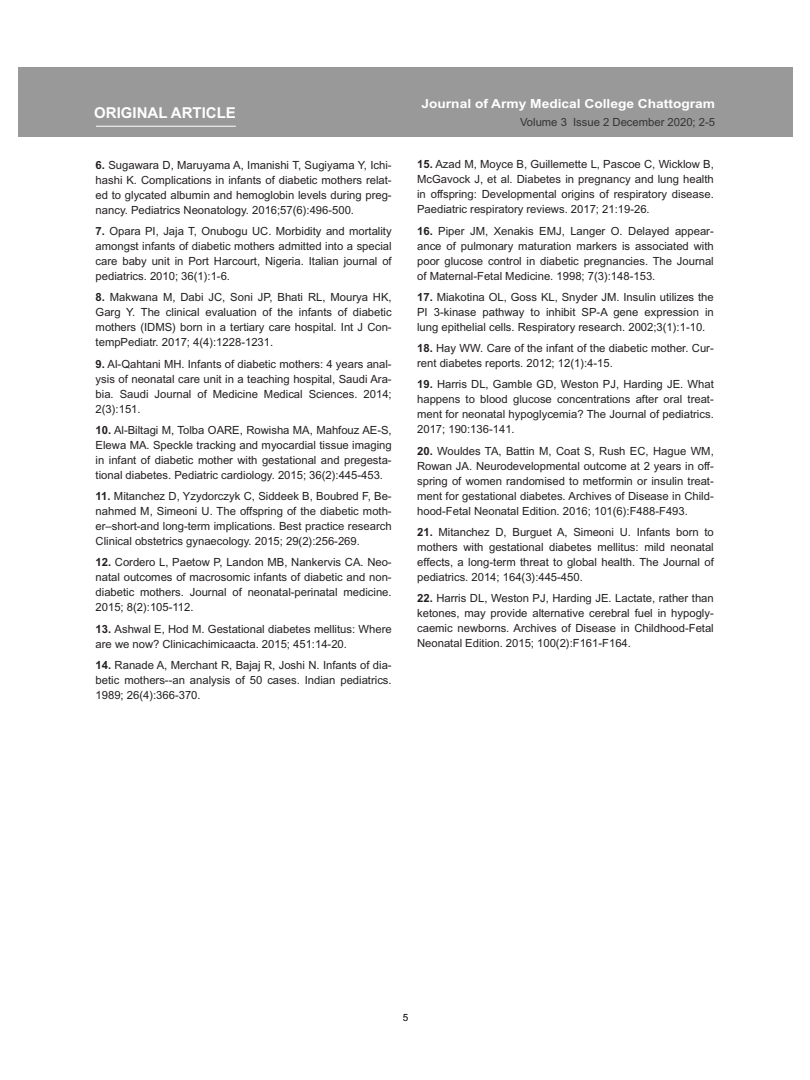
<style>
.page{position:relative;width:810px;height:1080px;background:#fff}
.page>*{position:absolute;margin:0;border:0;box-sizing:border-box;transform-origin:0 0}
.t1{font:700 15px "Arial";color:#fff}
.t2{font:700 12.5px "Arial";color:#fff;scale:1.1 1}
.t3{font:11.25px/15px "Arial";color:#231f20;text-align:justify}
.t4{font:11.25px "Arial";color:#333}
.t5{font:10px "Arial";color:#000}
.s1{font-weight:700}
</style>
<div class="page">
<div style="left:18px;top:68px;width:774px;height:69px;background:#999"></div>
<hr style="left:96px;top:126px;width:140px;height:1px;background:#fff">
<h1 class="t1" style="left:94px;top:104px;width:143px">ORIGINAL ARTICLE</h1>
<p class="t3" style="left:96px;top:158px;width:298px"><span class="s1">6.</span> Sugawara D, Maruyama A, Imanishi T, Sugiyama Y, Ichi&shy;hashi K. Complications in infants of diabetic mothers relat&shy;ed to glycated albumin and hemoglobin levels during preg&shy;nancy. Pediatrics Neonatology. 2016;57(6):496-500.</p>
<p class="t3" style="left:96px;top:224px;width:298px"><span class="s1">7.</span> Opara PI, Jaja T, Onubogu UC. Morbidity and mortality amongst infants of diabetic mothers admitted into a special care baby unit in Port Harcourt, Nigeria. Italian journal of pediatrics. 2010; 36(1):1-6.</p>
<p class="t3" style="left:96px;top:290px;width:298px"><span class="s1">8.</span> Makwana M, Dabi JC, Soni JP, Bhati RL, Mourya HK, Garg Y. The clinical evaluation of the infants of diabetic mothers (IDMS) born in a tertiary care hospital. Int J Con&shy;tempPediatr. 2017; 4(4):1228-1231.</p>
<p class="t3" style="left:96px;top:356px;width:298px"><span class="s1">9.</span> Al-Qahtani MH. Infants of diabetic mothers: 4 years anal&shy;ysis of neonatal care unit in a teaching hospital, Saudi Ara&shy;bia. Saudi Journal of Medicine Medical Sciences. 2014; 2(3):151.</p>
<p class="t3" style="left:96px;top:423px;width:298px"><span class="s1">10.</span> Al-Biltagi M, Tolba OARE, Rowisha MA, Mahfouz AE-S, Elewa MA. Speckle tracking and myocardial tissue imaging in infant of diabetic mother with gestational and pregesta&shy;tional diabetes. Pediatric cardiology. 2015; 36(2):445-453.</p>
<p class="t3" style="left:96px;top:489px;width:298px"><span class="s1">11.</span> Mitanchez D, Yzydorczyk C, Siddeek B, Boubred F, Be&shy;nahmed M, Simeoni U. The offspring of the diabetic moth&shy;er–short-and long-term implications. Best practice research Clinical obstetrics gynaecology. 2015; 29(2):256-269.</p>
<p class="t3" style="left:96px;top:555px;width:298px"><span class="s1">12.</span> Cordero L, Paetow P, Landon MB, Nankervis CA. Neo&shy;natal outcomes of macrosomic infants of diabetic and non&shy;diabetic mothers. Journal of neonatal-perinatal medicine.<br>2015; 8(2):105-112.</p>
<p class="t3" style="left:96px;top:621px;width:298px"><span class="s1">13.</span> Ashwal E, Hod M. Gestational diabetes mellitus: Where are we now? Clinicachimicaacta. 2015; 451:14-20.</p>
<p class="t3" style="left:96px;top:658px;width:298px"><span class="s1">14.</span> Ranade A, Merchant R, Bajaj R, Joshi N. Infants of dia&shy;betic mothers--an analysis of 50 cases. Indian pediatrics.<br>1989; 26(4):366-370.</p>
<p class="t2" style="left:422px;top:97px;width:268px">Journal of Army Medical College Chattogram</p>
<p class="t4" style="left:520px;top:115px;width:197px">Volume 3 Issue 2 December 2020; 2-5</p>
<p class="t3" style="left:417px;top:157px;width:298px"><span class="s1">15.</span> Azad M, Moyce B, Guillemette L, Pascoe C, Wicklow B, McGavock J, et al. Diabetes in pregnancy and lung health in offspring: Developmental origins of respiratory disease.<br>Paediatric respiratory reviews. 2017; 21:19-26.</p>
<p class="t3" style="left:417px;top:223px;width:298px"><span class="s1">16.</span> Piper JM, Xenakis EMJ, Langer O. Delayed appear&shy;ance of pulmonary maturation markers is associated with poor glucose control in diabetic pregnancies. The Journal of Maternal-Fetal Medicine. 1998; 7(3):148-153.</p>
<p class="t3" style="left:417px;top:290px;width:298px"><span class="s1">17.</span> Miakotina OL, Goss KL, Snyder JM. Insulin utilizes the PI 3-kinase pathway to inhibit SP-A gene expression in lung epithelial cells. Respiratory research. 2002;3(1):1-10.</p>
<p class="t3" style="left:417px;top:341px;width:298px"><span class="s1">18.</span> Hay WW. Care of the infant of the diabetic mother. Cur&shy;rent diabetes reports. 2012; 12(1):4-15.</p>
<p class="t3" style="left:417px;top:377px;width:298px"><span class="s1">19.</span> Harris DL, Gamble GD, Weston PJ, Harding JE. What happens to blood glucose concentrations after oral treat&shy;ment for neonatal hypoglycemia? The Journal of pediatrics.<br>2017; 190:136-141.</p>
<p class="t3" style="left:417px;top:443px;width:298px"><span class="s1">20.</span> Wouldes TA, Battin M, Coat S, Rush EC, Hague WM, Rowan JA. Neurodevelopmental outcome at 2 years in off&shy;spring of women randomised to metformin or insulin treat&shy;ment for gestational diabetes. Archives of Disease in Child&shy;hood-Fetal Neonatal Edition. 2016; 101(6):F488-F493.</p>
<p class="t3" style="left:417px;top:525px;width:298px"><span class="s1">21.</span> Mitanchez D, Burguet A, Simeoni U. Infants born to mothers with gestational diabetes mellitus: mild neonatal effects, a long-term threat to global health. The Journal of pediatrics. 2014; 164(3):445-450.</p>
<p class="t3" style="left:417px;top:591px;width:298px"><span class="s1">22.</span> Harris DL, Weston PJ, Harding JE. Lactate, rather than ketones, may provide alternative cerebral fuel in hypogly&shy;caemic newborns. Archives of Disease in Childhood-Fetal Neonatal Edition. 2015; 100(2):F161-F164.</p>
<p class="t5" style="left:403px;top:1011px;width:7px">5</p>
</div>
